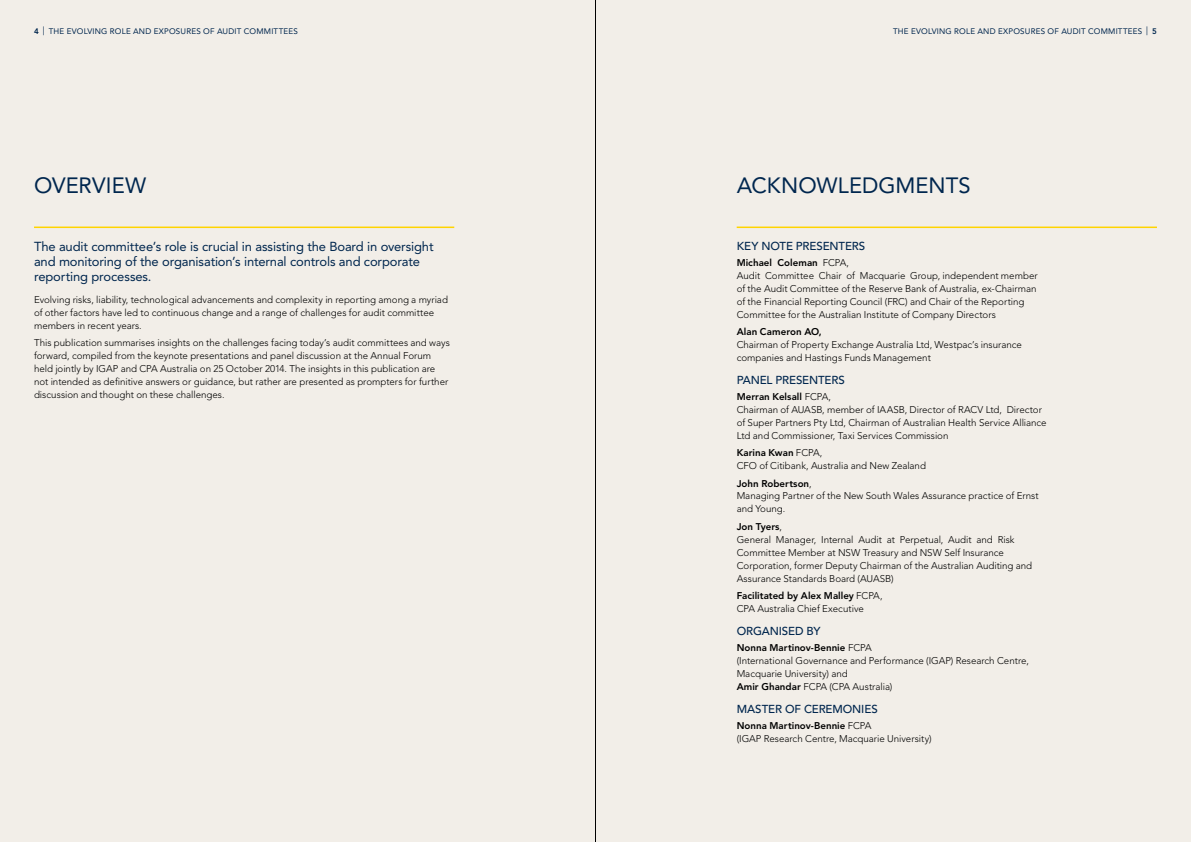
<style>
.page{position:relative;width:1191px;height:842px;background:#fff}
.page>*{position:absolute;margin:0;border:0;box-sizing:border-box;transform-origin:0 0}
.t1{font:22px "Avenir LT Std";color:#00264e}
.t2{font:13px/15px "Avenir LT Std";letter-spacing:-.015em;color:#00264e}
.t3{font:500 11.5px "Avenir LT Std";letter-spacing:-.015em;color:#00264e}
.t4{font:300 9.8px/13px "Avenir LT Std";color:#000}
.t5{font:800 9.8px "Avenir LT Std";letter-spacing:.005em;color:#000}
.t6{font:8px "Avenir LT Std";letter-spacing:.025em;color:#00264e}
.s1{font-weight:800}
.s2{font-size:8.8px}
</style>
<div class="page">
<div style="left:0;top:0;width:595px;height:842px;background:#f2eee8"></div>
<div style="left:595px;top:0;width:596px;height:842px;background:#f2eee8"></div>
<hr style="left:34px;top:227px;width:420px;height:1px;background:#ffd400">
<hr style="left:736px;top:227px;width:421px;height:1px;background:#ffd400">
<hr style="left:595px;top:0;width:1px;height:842px;background:#000">
<p class="t6" style="left:34px;top:27px;width:265px"><span class="s1">4</span> <span class="s2">|</span> The evolving role and exposures of audit committees</p>
<p class="t6" style="left:893px;top:27px;width:265px">The evolving role and exposures of audit committees <span class="s2">|</span> <span class="s1">5</span></p>
<h1 class="t1" style="left:34px;top:173px;width:14px">OVERVIE</h1>
<h1 class="t1" style="left:125px;top:173px;width:23px">W</h1>
<h1 class="t1" style="left:736px;top:173px;width:117px">ACKNOWLEDGMEN</h1>
<h1 class="t1" style="left:945px;top:173px;width:25px">TS</h1>
<h2 class="t2" style="left:34px;top:239px;width:401px">The audit committee’s role is crucial in assisting the Board in oversight and monitoring of the organisation’s internal controls and corporate reporting processes.</h2>
<p class="t4" style="left:34px;top:293px;width:415px">Evolving risks, liability, technological advancements and complexity in reporting among a myriad of other factors have led to continuous change and a range of challenges for audit committee members in recent years.</p>
<p class="t4" style="left:34px;top:336px;width:417px">This publication summarises insights on the challenges facing today’s audit committees and ways forward, compiled from the keynote presentations and panel discussion at the Annual Forum held jointly by IGAP and CPA Australia on 25 October 2014. The insights in this publication are not intended as definitive answers or guidance, but rather are presented as prompters for further discussion and thought on these challenges.</p>
<p class="t3" style="left:736px;top:239px;width:130px">KEY NOTE PRESENTERS</p>
<p class="t4" style="left:736px;top:256px;width:302px"><span class="s1">Michael Coleman</span> FCPA,<br>Audit Committee Chair of Macquarie Group, independent member of the Audit Committee of the Reserve Bank of Australia, ex-Chairman of the Financial Reporting Council (FRC) and Chair of the Reporting Committee for the Australian Institute of Company Directors</p>
<p class="t5" style="left:736px;top:326px;width:86px">Alan Cameron AO,</p>
<p class="t4" style="left:736px;top:338px;width:287px">Chairman of Property Exchange Australia Ltd, Westpac’s insurance companies and Hastings Funds Management</p>
<p class="t3" style="left:736px;top:373px;width:109px">PANEL PRESENTERS</p>
<p class="t4" style="left:736px;top:390px;width:311px"><span class="s1">Merran Kelsall</span> FCPA,<br>Chairman of AUASB, member of IAASB, Director of RACV Ltd, Director of Super Partners Pty Ltd, Chairman of Australian Health Service Alliance Ltd and Commissioner, Taxi Services Commission</p>
<p class="t4" style="left:736px;top:446px;width:191px"><span class="s1">Karina Kwan</span> FCPA,<br>CFO of Citibank, Australia and New Zealand</p>
<p class="t4" style="left:736px;top:477px;width:304px"><span class="s1">John Robertson</span>,<br>Managing Partner of the New South Wales Assurance practice of Ernst and Young.</p>
<p class="t4" style="left:736px;top:520px;width:297px"><span class="s1">Jon Tyers</span>,<br>General Manager, Internal Audit at Perpetual, Audit and Risk Committee Member at NSW Treasury and NSW Self Insurance Corporation, former Deputy Chairman of the Australian Auditing and Assurance Standards Board (AUASB)</p>
<p class="t4" style="left:736px;top:589px;width:147px"><span class="s1">Facilitated by Alex Malley</span> FCPA,<br>CPA Australia Chief Executive</p>
<p class="t3" style="left:736px;top:624px;width:85px">ORGANISED BY</p>
<p class="t4" style="left:736px;top:641px;width:294px"><span class="s1">Nonna Martinov-Bennie</span> FCPA<br>(International Governance and Performance (IGAP) Research Centre, Macquarie University) and<br><span class="s1">Amir Ghandar</span> FCPA (CPA Australia)</p>
<p class="t3" style="left:736px;top:702px;width:142px">MASTER OF CEREMONIES</p>
<p class="t4" style="left:736px;top:719px;width:196px"><span class="s1">Nonna Martinov-Bennie</span> FCPA<br>(IGAP Research Centre, Macquarie University)</p>
</div>
